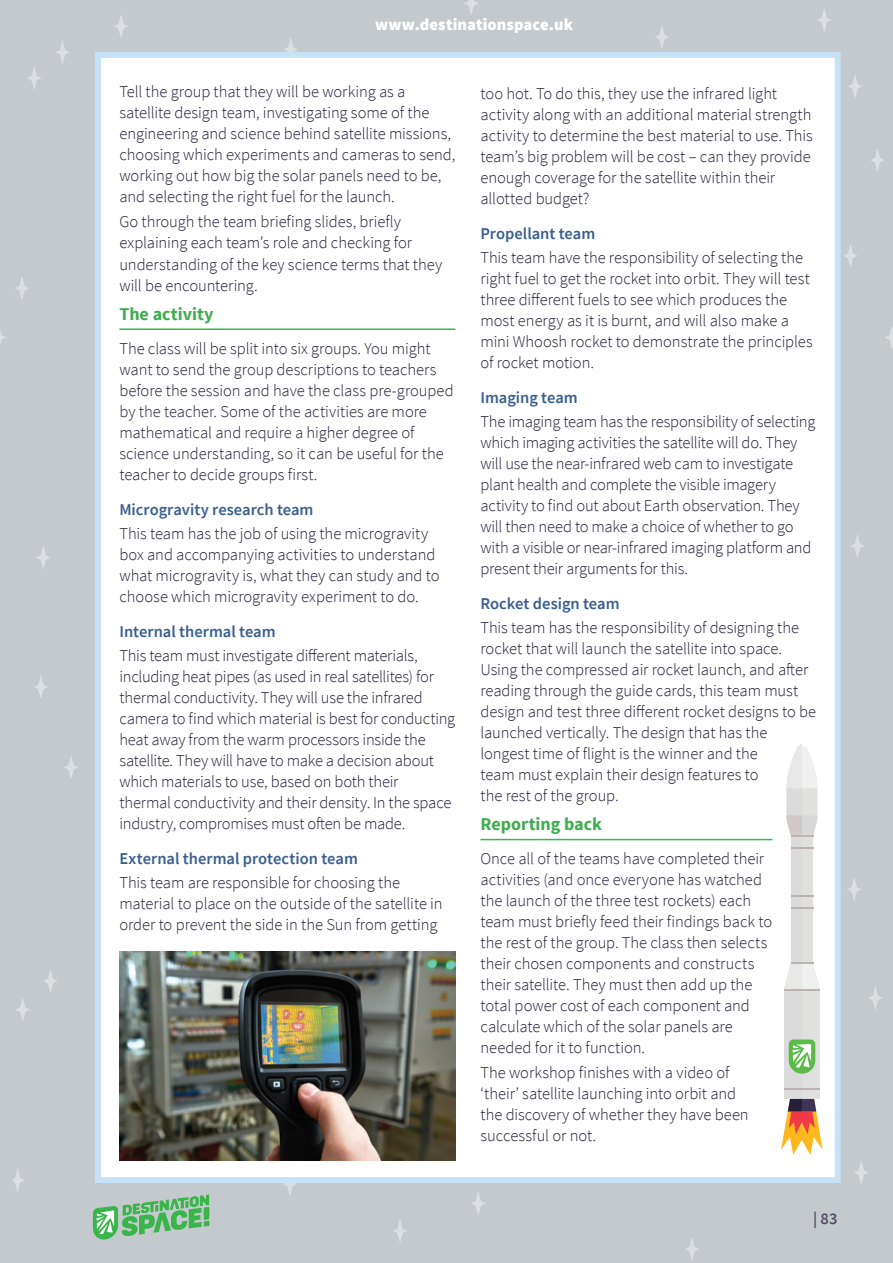
<style>
.page{position:relative;width:893px;height:1263px;background:#c3c9cc}
.page>*{position:absolute;margin:0;border:0;box-sizing:border-box;transform-origin:0 0}
.t1{font:700 18px "Source Sans Pro";color:#3fad4f}
.t2{font:300 16.5px/21px "Source Sans Pro";letter-spacing:-.005em;color:#221c35}
.t3{font:600 16.5px "Source Sans Pro";color:#395e90}
.t4{font:900 16.5px "Source Sans Pro";letter-spacing:.005em;color:#fff}
.t5{font:600 16.5px "Source Sans Pro";color:#534c64}
</style>
<div class="page">
<svg style="left:36px;top:546px;width:14px;height:23px"></svg>
<svg style="left:655px;top:26px;width:14px;height:22px"></svg>
<svg style="left:287px;top:1186px;width:6px;height:9px"></svg>
<svg style="left:393px;top:1220px;width:14px;height:22px"></svg>
<svg style="left:471px;top:1192px;width:14px;height:23px"></svg>
<svg style="left:685px;top:1238px;width:14px;height:22px"></svg>
<svg style="left:34px;top:676px;width:14px;height:22px"></svg>
<svg style="left:13px;top:1169px;width:12px;height:23px"></svg>
<svg style="left:869px;top:987px;width:13px;height:23px"></svg>
<svg style="left:464px;top:0;width:14px;height:15px"></svg>
<svg style="left:847px;top:878px;width:14px;height:23px"></svg>
<svg style="left:844px;top:244px;width:13px;height:23px"></svg>
<svg style="left:871px;top:149px;width:13px;height:23px"></svg>
<svg style="left:885px;top:327px;width:8px;height:21px"></svg>
<svg style="left:114px;top:15px;width:14px;height:22px"></svg>
<svg style="left:15px;top:277px;width:14px;height:22px"></svg>
<svg style="left:28px;top:67px;width:13px;height:22px"></svg>
<svg style="left:56px;top:41px;width:13px;height:23px"></svg>
<svg style="left:854px;top:1161px;width:14px;height:23px"></svg>
<svg style="left:16px;top:998px;width:14px;height:23px"></svg>
<svg style="left:44px;top:970px;width:13px;height:22px"></svg>
<svg style="left:64px;top:756px;width:14px;height:22px"></svg>
<svg style="left:851px;top:535px;width:13px;height:22px"></svg>
<svg style="left:818px;top:9px;width:13px;height:22px"></svg>
<svg style="left:848px;top:75px;width:14px;height:22px"></svg>
<svg style="left:285px;top:38px;width:11px;height:11px"></svg>
<svg style="left:0;top:331px;width:6px;height:13px"></svg>
<svg style="left:93px;top:1194px;width:116px;height:46px"></svg>
<div style="left:95px;top:49px;width:746px;height:1137px;background:#fff"></div>
<hr style="left:119px;top:328px;width:336px;height:2px;background:#39b54a">
<hr style="left:480px;top:839px;width:292px;height:1px;background:#39b54a">
<img style="left:119px;top:952px;width:336px;height:209px">
<svg style="left:764px;top:743px;width:58px;height:412px;background:#ebe8e0"></svg>
<p class="t4" style="left:375px;top:14px;width:199px">www.destinationspace.uk</p>
<p class="t2" style="left:119px;top:81px;width:337px">Tell the group that they will be working as a satellite design team, investigating some of the engineering and science behind satellite missions, choosing which experiments and cameras to send, working out how big the solar panels need to be, and selecting the right fuel for the launch.</p>
<p class="t2" style="left:119px;top:212px;width:324px">Go through the team briefing slides, briefly explaining each team’s role and checking for understanding of the key science terms that they will be encountering.</p>
<p class="t1" style="left:119px;top:302px;width:96px">The activity</p>
<p class="t2" style="left:119px;top:338px;width:336px">The class will be split into six groups. You might want to send the group descriptions to teachers before the session and have the class pre-grouped by the teacher. Some of the activities are more mathematical and require a higher degree of science understanding, so it can be useful for the teacher to decide groups first.</p>
<p class="t3" style="left:119px;top:498px;width:196px">Microgravity research team</p>
<p class="t2" style="left:119px;top:523px;width:322px">This team has the job of using the microgravity box and accompanying activities to understand what microgravity is, what they can study and to choose which microgravity experiment to do.</p>
<p class="t3" style="left:119px;top:620px;width:158px">Internal thermal team</p>
<p class="t2" style="left:119px;top:645px;width:337px">This team must investigate different materials, including heat pipes (as used in real satellites) for thermal conductivity. They will use the infrared camera to find which material is best for conducting heat away from the warm processors inside the satellite. They will have to make a decision about which materials to use, based on both their<br>thermal conductivity and their density. In the space industry, compromises must often be made.</p>
<p class="t3" style="left:119px;top:848px;width:240px">External thermal protection team</p>
<p class="t2" style="left:119px;top:872px;width:325px">This team are responsible for choosing the material to place on the outside of the satellite in order to prevent the side in the Sun from getting</p>
<p class="t2" style="left:480px;top:83px;width:334px">too hot. To do this, they use the infrared light activity along with an additional material strength activity to determine the best material to use. This team’s big problem will be cost – can they provide enough coverage for the satellite within their allotted budget?</p>
<p class="t3" style="left:480px;top:222px;width:116px">Propellant team</p>
<p class="t2" style="left:480px;top:247px;width:334px">This team have the responsibility of selecting the right fuel to get the rocket into orbit. They will test three different fuels to see which produces the most energy as it is burnt, and will also make a mini Whoosh rocket to demonstrate the principles of rocket motion.</p>
<p class="t3" style="left:480px;top:386px;width:99px">Imaging team</p>
<p class="t2" style="left:480px;top:411px;width:336px">The imaging team has the responsibility of selecting which imaging activities the satellite will do. They will use the near-infrared web cam to investigate plant health and complete the visible imagery activity to find out about Earth observation. They will then need to make a choice of whether to go with a visible or near-infrared imaging platform and present their arguments for this.</p>
<p class="t3" style="left:480px;top:593px;width:141px">Rocket design team</p>
<p class="t2" style="left:480px;top:617px;width:337px">This team has the responsibility of designing the rocket that will launch the satellite into space.<br>Using the compressed air rocket launch, and after reading through the guide cards, this team must design and test three different rocket designs to be launched vertically. The design that has the longest time of flight is the winner and the<br>team must explain their design features to<br>the rest of the group.</p>
<p class="t1" style="left:480px;top:813px;width:123px">Reporting back</p>
<p class="t2" style="left:480px;top:848px;width:293px">Once all of the teams have completed their activities (and once everyone has watched the launch of the three test rockets) each team must briefly feed their findings back to the rest of the group. The class then selects their chosen components and constructs their satellite. They must then add up the total power cost of each component and calculate which of the solar panels are needed for it to function.</p>
<p class="t2" style="left:480px;top:1062px;width:270px">The workshop finishes with a video of ‘their’ satellite launching into orbit and the discovery of whether they have been successful or not.</p>
<p class="t5" style="left:813px;top:1208px;width:26px">| 83</p>
</div>
